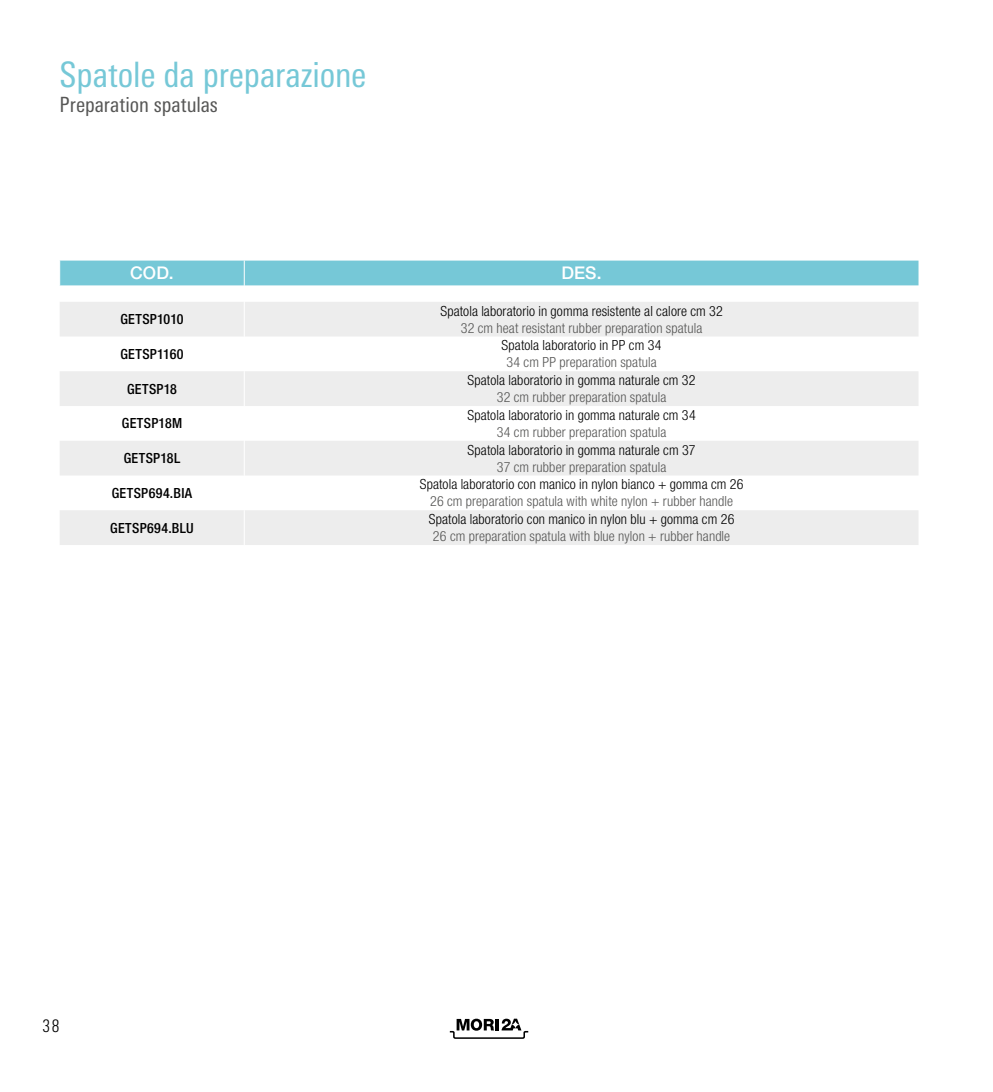
<style>
.page{position:relative;width:993px;height:1092px;background:#fff}
.page>*{position:absolute;margin:0;border:0;box-sizing:border-box;transform-origin:0 0}
.t1{font:condensed 35px "Linotype Univers";letter-spacing:-.005em;color:#76c8d7}
.t2{font:condensed 21px "Linotype Univers";letter-spacing:.005em;color:#575756}
.t3{font:500 17.5px "Helvetica Neue LT Std";letter-spacing:.005em;color:#fff}
.t4{font:300 condensed 17.5px "Linotype Univers";color:#000}
.t5{font:300 condensed 14px "Helvetica Neue LT Std";letter-spacing:.01em;color:#000}
.t6{font:300 condensed 14px "Helvetica Neue LT Std";letter-spacing:.01em;color:#575756}
.t7{font:500 condensed 14px "Helvetica Neue LT Std";letter-spacing:.025em;color:#000}
</style>
<div class="page">
<svg style="left:60px;top:302px;width:858px;height:243px;fill:#ededed"></svg>
<svg style="left:59px;top:260px;width:859px;height:26px;background:#7ccad8"></svg>
<hr style="left:244px;top:302px;width:1px;height:34px;background:#fff">
<hr style="left:244px;top:336px;width:1px;height:35px;background:#fff">
<hr style="left:244px;top:371px;width:1px;height:35px;background:#fff">
<hr style="left:244px;top:406px;width:1px;height:35px;background:#fff">
<hr style="left:244px;top:441px;width:1px;height:34px;background:#fff">
<hr style="left:244px;top:475px;width:1px;height:35px;background:#fff">
<hr style="left:244px;top:510px;width:1px;height:35px;background:#fff">
<svg style="left:449px;top:1018px;width:79px;height:20px"></svg>
<h1 class="t1" style="left:60px;top:54px;width:308px">Spatole da preparazione</h1>
<h2 class="t2" style="left:60px;top:93px;width:160px">Preparation spatulas</h2>
<p class="t3" style="left:130px;top:262px;width:45px">COD.</p>
<p class="t3" style="left:561px;top:262px;width:42px">DES.</p>
<p class="t7" style="left:120px;top:311px;width:65px">GETSP1010</p>
<p class="t5" style="left:440px;top:303px;width:284px">Spatola laboratorio in gomma resistente al calore cm 32</p>
<p class="t6" style="left:460px;top:319px;width:243px">32 cm heat resistant rubber preparation spatula</p>
<p class="t7" style="left:120px;top:345px;width:65px">GETSP1160</p>
<p class="t7" style="left:127px;top:380px;width:51px">GETSP18</p>
<p class="t7" style="left:122px;top:415px;width:62px">GETSP18M</p>
<p class="t7" style="left:124px;top:450px;width:58px">GETSP18L</p>
<p class="t7" style="left:112px;top:484px;width:82px">GETSP694.BIA</p>
<p class="t7" style="left:110px;top:519px;width:85px">GETSP694.BLU</p>
<p class="t4" style="left:43px;top:1016px;width:19px">38</p>
<p class="t5" style="left:501px;top:337px;width:161px">Spatola laboratorio in PP cm 34</p>
<p class="t6" style="left:506px;top:354px;width:152px">34 cm PP preparation spatula</p>
<p class="t5" style="left:467px;top:372px;width:229px">Spatola laboratorio in gomma naturale cm 32</p>
<p class="t6" style="left:496px;top:389px;width:171px">32 cm rubber preparation spatula</p>
<p class="t5" style="left:467px;top:407px;width:230px">Spatola laboratorio in gomma naturale cm 34</p>
<p class="t6" style="left:496px;top:424px;width:171px">34 cm rubber preparation spatula</p>
<p class="t5" style="left:467px;top:441px;width:229px">Spatola laboratorio in gomma naturale cm 37</p>
<p class="t6" style="left:496px;top:458px;width:171px">37 cm rubber preparation spatula</p>
<p class="t5" style="left:419px;top:476px;width:325px">Spatola laboratorio con manico in nylon bianco + gomma cm 26</p>
<p class="t6" style="left:430px;top:493px;width:304px">26 cm preparation spatula with white nylon + rubber handle</p>
<p class="t5" style="left:428px;top:511px;width:307px">Spatola laboratorio con manico in nylon blu + gomma cm 26</p>
<p class="t6" style="left:433px;top:528px;width:299px">26 cm preparation spatula with blue nylon + rubber handle</p>
</div>
